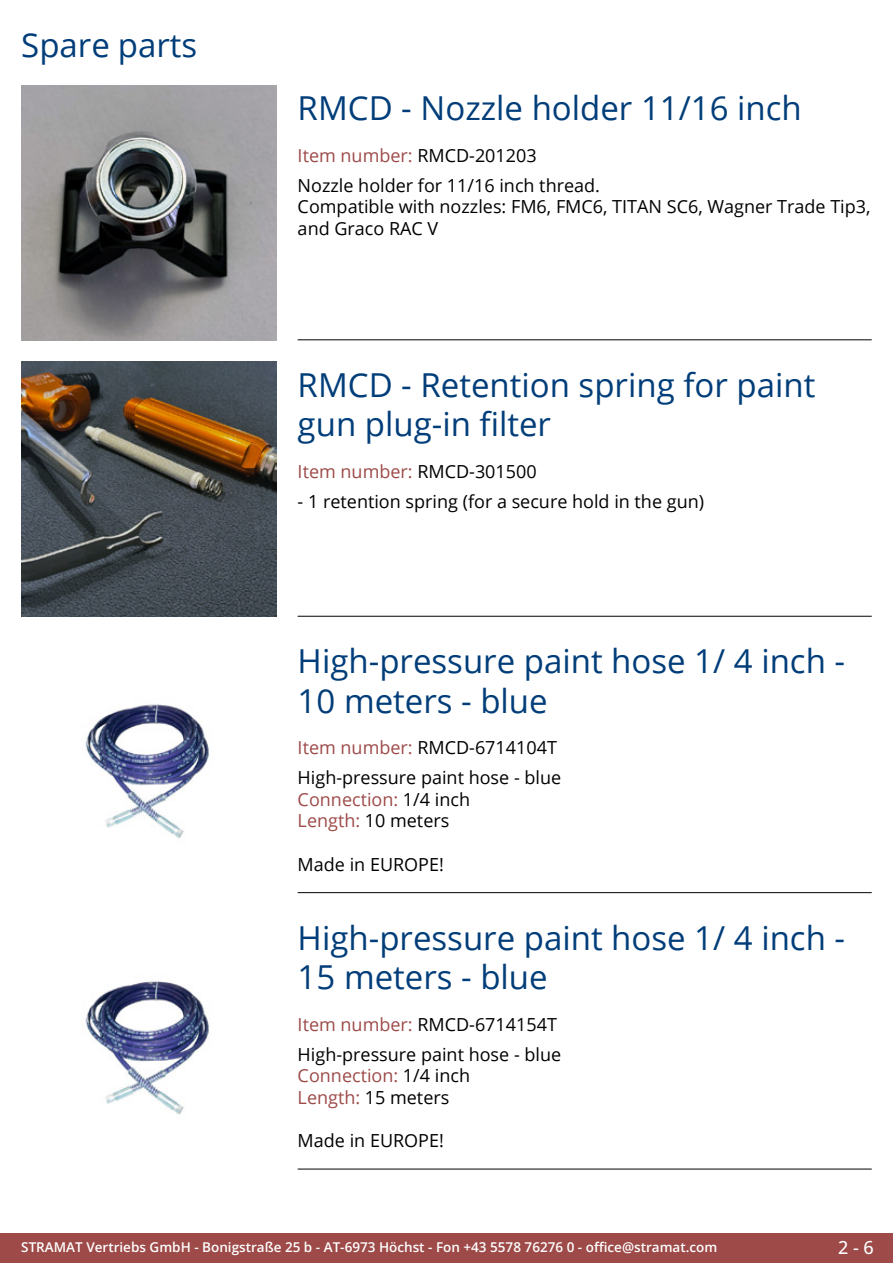
<style>
.page{position:relative;width:893px;height:1263px;background:#fff}
.page>*{position:absolute;margin:0;border:0;box-sizing:border-box;transform-origin:0 0}
.t1{font:33px/39.6px "Open Sans";color:#003d79}
.t2{font:18px/21.6px "Open Sans";color:#000}
.t3{font:18px "Open Sans";color:#9d4a48}
.t4{font:500 18px "Open Sans";color:#fff}
.t5{font:600 13.5px "Open Sans";color:#fff}
.s1{color:#000}
.s2{color:#9d4a48}
</style>
<div class="page">
<div style="left:0;top:1233px;width:893px;height:30px;background:#9d4a48"></div>
<hr style="left:298px;top:340px;width:574px;height:1px;background:#000">
<hr style="left:298px;top:616px;width:574px;height:1px;background:#000">
<hr style="left:298px;top:892px;width:574px;height:1px;background:#000">
<hr style="left:298px;top:1169px;width:574px;height:1px;background:#000">
<img style="left:21px;top:85px;width:255px;height:255px">
<img style="left:21px;top:361px;width:255px;height:256px">
<img style="left:85px;top:703px;width:124px;height:136px">
<img style="left:85px;top:980px;width:124px;height:135px">
<h1 class="t1" style="left:21px;top:24px;width:178px">Spare parts</h1>
<h1 class="t1" style="left:298px;top:88px;width:506px">RMCD - Nozzle holder 11/16 inch</h1>
<p class="t3" style="left:298px;top:143px;width:241px">Item number: <span class="s1">RMCD-201203</span></p>
<p class="t2" style="left:298px;top:174px;width:574px">Nozzle holder for 11/16 inch thread.<br>Compatible with nozzles: FM6, FMC6, TITAN SC6, Wagner Trade Tip3, and Graco RAC V</p>
<h1 class="t1" style="left:298px;top:364px;width:519px">RMCD - Retention spring for paint gun plug-in filter</h1>
<p class="t3" style="left:298px;top:459px;width:241px">Item number: <span class="s1">RMCD-301500</span></p>
<p class="t2" style="left:298px;top:490px;width:408px">- 1 retention spring (for a secure hold in the gun)</p>
<h1 class="t1" style="left:298px;top:640px;width:549px">High-pressure paint hose 1/ 4 inch -<br>10 meters - blue</h1>
<p class="t2" style="left:298px;top:737px;width:261px"><span class="s2">Item number:</span> RMCD-6714104T</p>
<p class="t2" style="left:298px;top:766px;width:265px">High-pressure paint hose - blue<br><span class="s2">Connection:</span> 1/4 inch<br><span class="s2">Length:</span> 10 meters</p>
<p class="t2" style="left:298px;top:853px;width:148px">Made in EUROPE!</p>
<h1 class="t1" style="left:298px;top:917px;width:549px">High-pressure paint hose 1/ 4 inch -<br>15 meters - blue</h1>
<p class="t2" style="left:298px;top:1013px;width:261px"><span class="s2">Item number:</span> RMCD-6714154T</p>
<p class="t2" style="left:298px;top:1043px;width:265px">High-pressure paint hose - blue<br><span class="s2">Connection:</span> 1/4 inch<br><span class="s2">Length:</span> 15 meters</p>
<p class="t2" style="left:298px;top:1129px;width:148px">Made in EUROPE!</p>
<p class="t5" style="left:21px;top:1238px;width:698px">STRAMAT Vertriebs GmbH - Bonigstraße 25 b - AT-6973 Höchst - Fon +43 5578 76276 0 - office@stramat.com</p>
<p class="t4" style="left:838px;top:1234px;width:37px">2 - 6</p>
</div>
